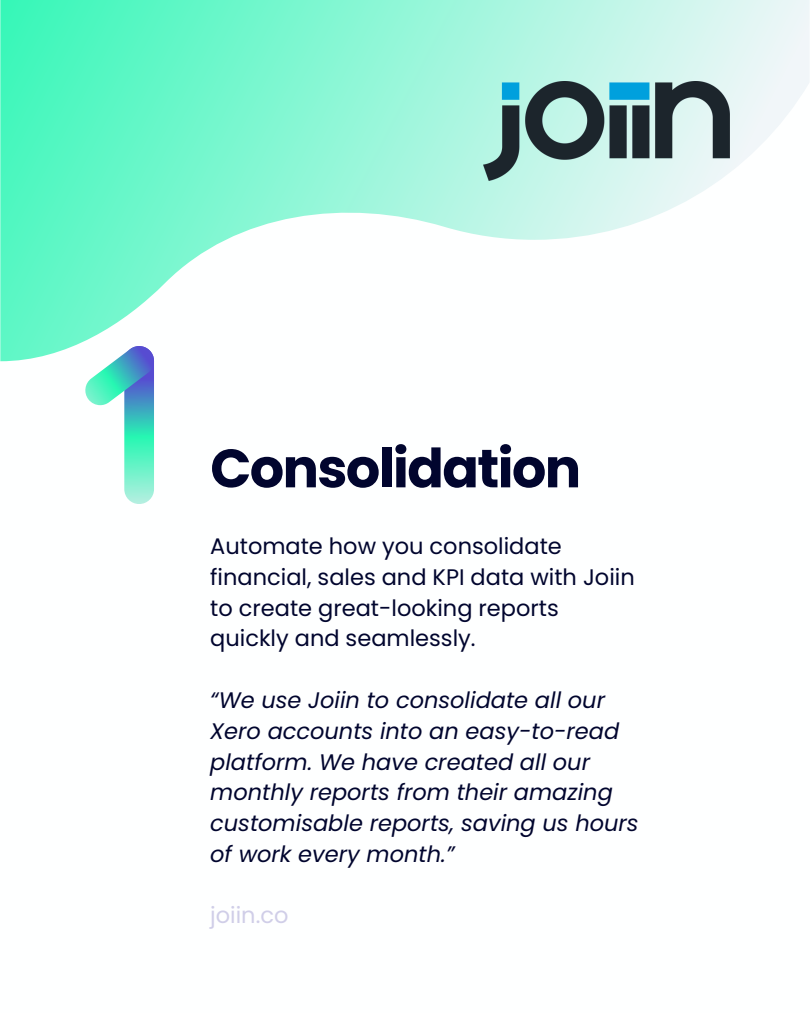
<style>
.page{position:relative;width:810px;height:1013px;background:#fff}
.page>*{position:absolute;margin:0;border:0;box-sizing:border-box;transform-origin:0 0}
.t1{font:700 53.9px "Poppins";letter-spacing:-.03em;color:#01052e}
.t2{font:italic 22.5px/30.8px "Poppins";color:#01052e}
.t3{font:22.5px/30.8px "Poppins";color:#01052e}
.t4{font:22.5px "Poppins";color:#d0cee8}
</style>
<div class="page">
<svg style="left:0;top:0;width:809px;height:361px"></svg>
<svg style="left:124px;top:346px;width:30px;height:158px"></svg>
<svg style="left:83px;top:344px;width:73px;height:61px"></svg>
<img style="left:483px;top:81px;width:246px;height:99px">
<p class="t1" style="left:210px;top:431px;width:372px">Consolidation</p>
<p class="t3" style="left:210px;top:531px;width:426px">Automate how you consolidate financial, sales and KPI data with Joiin to create great-looking reports quickly and seamlessly.</p>
<p class="t2" style="left:210px;top:684px;width:430px">“We use Joiin to consolidate all our Xero accounts into an easy-to-read platform. We have created all our monthly reports from their amazing customisable reports, saving us hours of work every month.”</p>
<p class="t4" style="left:210px;top:899px;width:80px">joiin.co</p>
</div>
